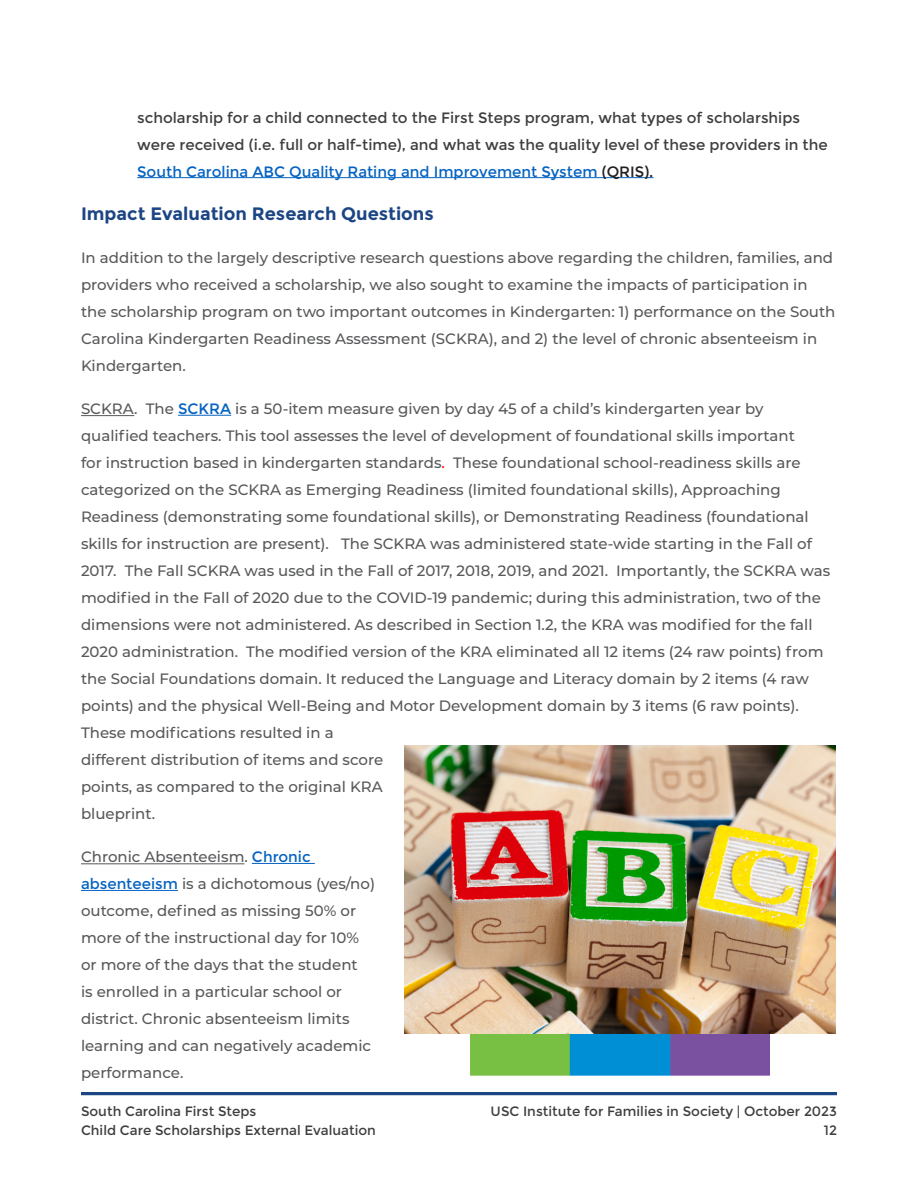
<style>
.page{position:relative;width:918px;height:1188px;background:#fff}
.page>*{position:absolute;margin:0;border:0;box-sizing:border-box;transform-origin:0 0}
.Heading_2{font:700 18px "Montserrat";color:#1c4584}
.t1{font:500 15px/27px "Montserrat";color:#57585a}
.Hanging_Indent_Basic{font:15px/27px "Montserrat";color:#3e3e3f}
.t2{font:13.5px/18.9px "Montserrat";color:#3e3e3f}
.s1{color:#0563c1}
.s2{color:#231f20}
.s3{font-weight:400;color:#0563c1}
.s4{color:#f00}
</style>
<div class="page">
<hr style="left:81px;top:1092px;width:756px;height:3px;background:#1c4584">
<hr style="left:137px;top:177px;width:517px;height:1px;background:#0563c1">
<hr style="left:81px;top:415px;width:53px;height:1px;background:#57585a">
<hr style="left:178px;top:415px;width:53px;height:1px;background:#0563c1">
<hr style="left:81px;top:863px;width:164px;height:1px;background:#57585a">
<hr style="left:252px;top:863px;width:63px;height:1px;background:#0563c1">
<hr style="left:81px;top:890px;width:97px;height:1px;background:#0563c1">
<img style="left:471px;top:1034px;width:298px;height:42px">
<img style="left:405px;top:745px;width:431px;height:289px">
<p class="Hanging_Indent_Basic" style="left:137px;top:104px;width:692px">scholarship for a child connected to the First Steps program, what types of scholarships were received (i.e. full or half-time), and what was the quality level of these providers in the<br><span class="s1">South Carolina ABC Quality Rating and Improvement System</span> <span class="s2">(QRIS).</span></p>
<p class="Heading_2" style="left:81px;top:203px;width:354px">Impact Evaluation Research Questions</p>
<p class="t1" style="left:81px;top:243px;width:756px">In addition to the largely descriptive research questions above regarding the children, families, and providers who received a scholarship, we also sought to examine the impacts of participation in the scholarship program on two important outcomes in Kindergarten: 1) performance on the South Carolina Kindergarten Readiness Assessment (SCKRA), and 2) the level of chronic absenteeism in Kindergarten.</p>
<p class="t1" style="left:81px;top:395px;width:751px">SCKRA. The <span class="s3">SCKRA</span> is a 50-item measure given by day 45 of a child’s kindergarten year by qualified teachers. This tool assesses the level of development of foundational skills important<br>for instruction based in kindergarten standards<span class="s4">.</span> These foundational school-readiness skills are categorized on the SCKRA as Emerging Readiness (limited foundational skills), Approaching Readiness (demonstrating some foundational skills), or Demonstrating Readiness (foundational skills for instruction are present). The SCKRA was administered state-wide starting in the Fall of 2017. The Fall SCKRA was used in the Fall of 2017, 2018, 2019, and 2021. Importantly, the SCKRA was modified in the Fall of 2020 due to the COVID-19 pandemic; during this administration, two of the dimensions were not administered. As described in Section 1.2, the KRA was modified for the fall 2020 administration. The modified version of the KRA eliminated all 12 items (24 raw points) from the Social Foundations domain. It reduced the Language and Literacy domain by 2 items (4 raw points) and the physical Well-Being and Motor Development domain by 3 items (6 raw points).<br>These modifications resulted in a<br>different distribution of items and score<br>points, as compared to the original KRA<br>blueprint.</p>
<p class="t1" style="left:81px;top:843px;width:296px">Chronic Absenteeism. <span class="s3">Chronic absenteeism</span> is a dichotomous (yes/no) outcome, defined as missing 50% or more of the instructional day for 10% or more of the days that the student<br>is enrolled in a particular school or district. Chronic absenteeism limits learning and can negatively academic performance.</p>
<p class="t2" style="left:81px;top:1102px;width:296px">South Carolina First Steps<br>Child Care Scholarships External Evaluation</p>
<p class="t2" style="left:491px;top:1102px;width:348px;text-align:right">USC Institute for Families in Society | October 2023<br>12</p>
</div>
